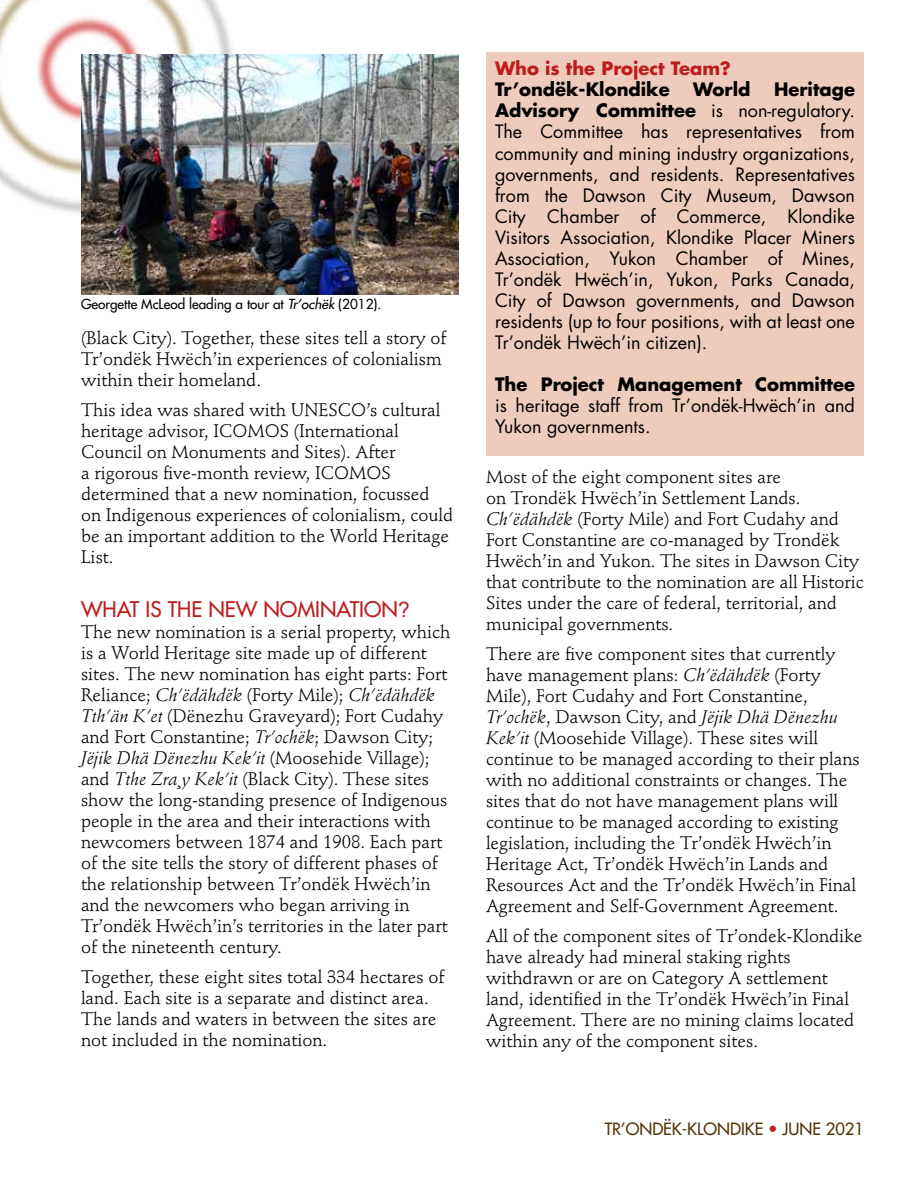
<style>
.page{position:relative;width:918px;height:1188px;background:#fff}
.page>*{position:absolute;margin:0;border:0;box-sizing:border-box;transform-origin:0 0}
.t1{font:21px "Futura";color:#bd1d1d}
.t2{font:18px/21px "Stempel Schneidler";color:#000}
.t3{font:18px/21px "Futura";color:#000;text-align:justify}
.t4{font:700 18px "Futura";color:#000}
.t5{font:700 18px "Futura";color:#bd1d1d}
.t6{font:16.5px "Futura";color:#533408}
.t7{font:13.5px "Futura";color:#000}
.s1{font-style:italic}
.s2{font-family:"Arial"}
.s3{font-weight:700}
.s4{color:#bd1d1d}
</style>
<div class="page">
<img style="left:0;top:0;width:233px;height:213px">
<div style="left:486px;top:52px;width:378px;height:404px;background:#efcbbc"></div>
<img style="left:81px;top:54px;width:378px;height:240px">
<p class="t7" style="left:81px;top:295px;width:302px">Georgette McLeod leading a tour at <span class="s1">Tr’ochëk</span> (2012).</p>
<p class="t2" style="left:81px;top:328px;width:367px">(Black City). Together, these sites tell a story of<br>Tr’ondëk Hwëch’in experiences of colonialism within their homeland.</p>
<p class="t2" style="left:81px;top:400px;width:374px">This idea was shared with UNESCO’s cultural heritage advisor, ICOMOS (International Council on Monuments and Sites). After<br>a rigorous five-month review, ICOMOS determined that a new nomination, focussed on Indigenous experiences of colonialism, could be an important addition to the World Heritage List.</p>
<p class="t1" style="left:81px;top:596px;width:330px">WHAT IS THE NEW NOMINATION<span class="s2">?</span></p>
<p class="t2" style="left:81px;top:622px;width:371px">The new nomination is a serial property, which is a World Heritage site made up of different sites. The new nomination has eight parts: Fort Reliance; <span class="s1">Ch’ëdähdëk</span> (Forty Mile); <span class="s1">Ch’ëdähdëk Tth’än K’et</span> (Dënezhu Graveyard); Fort Cudahy and Fort Constantine; <span class="s1">Tr’ochëk</span>; Dawson City; <span class="s1">Jëjik Dhä Dënezhu Kek’it</span> (Moosehide Village); and <span class="s1">Tthe Zra¸y Kek’it</span> (Black City). These sites show the long-standing presence of Indigenous people in the area and their interactions with newcomers between 1874 and 1908. Each part of the site tells the story of different phases of the relationship between Tr’ondëk Hwëch’in and the newcomers who began arriving in Tr’ondëk Hwëch’in’s territories in the later part of the nineteenth century.</p>
<p class="t2" style="left:81px;top:967px;width:365px">Together, these eight sites total 334 hectares of land. Each site is a separate and distinct area.<br>The lands and waters in between the sites are not included in the nomination.</p>
<p class="t5" style="left:495px;top:56px;width:237px">Who is the Project Team?</p>
<p class="t4" style="left:495px;top:77px;width:176px">Tr’ondëk-Klondike</p>
<p class="t4" style="left:693px;top:77px;width:59px">World</p>
<p class="t3" style="left:495px;top:79px;width:362px;text-indent:279px"><span class="s3">Heritage Advisory Committee</span> is non-regulatory.<br>The Committee has representatives from community and mining industry organizations, governments, and residents. Representatives from the Dawson City Museum, Dawson City Chamber of Commerce, Klondike Visitors Association, Klondike Placer Miners Association, Yukon Chamber of Mines, Tr’ondëk Hwëch’in, Yukon, Parks Canada, City of Dawson governments, and Dawson residents (up to four positions, with at least one Tr’ondëk Hwëch’in citizen).</p>
<p class="t4" style="left:495px;top:371px;width:362px">The Project Management Committee</p>
<p class="t3" style="left:495px;top:394px;width:362px">is heritage staff from Tr’ondëk-Hwëch’in and<br>Yukon governments.</p>
<p class="t2" style="left:486px;top:467px;width:379px">Most of the eight component sites are<br>on Trondëk Hwëch’in Settlement Lands.<br><span class="s1">Ch’ëdähdëk</span> (Forty Mile) and Fort Cudahy and Fort Constantine are co-managed by Trondëk Hwëch’in and Yukon. The sites in Dawson City that contribute to the nomination are all Historic Sites under the care of federal, territorial, and municipal governments.</p>
<p class="t2" style="left:486px;top:644px;width:375px">There are five component sites that currently have management plans: <span class="s1">Ch’ëdähdëk</span> (Forty Mile), Fort Cudahy and Fort Constantine, <span class="s1">Tr’ochëk</span>, Dawson City, and <span class="s1">Jëjik Dhä Dënezhu Kek’it</span> (Moosehide Village). These sites will continue to be managed according to their plans with no additional constraints or changes. The sites that do not have management plans will continue to be managed according to existing legislation, including the Tr’ondëk Hwëch’in Heritage Act, Tr’ondëk Hwëch’in Lands and Resources Act and the Tr’ondëk Hwëch’in Final Agreement and Self-Government Agreement.</p>
<p class="t2" style="left:486px;top:926px;width:378px">All of the component sites of Tr’ondek-Klondike have already had mineral staking rights withdrawn or are on Category A settlement land, identified in the Tr’ondëk Hwëch’in Final Agreement. There are no mining claims located within any of the component sites.</p>
<p class="t6" style="left:605px;top:1118px;width:261px">TR’ONDËK-KLONDIKE <span class="s4">•</span> JUNE 2021</p>
</div>
